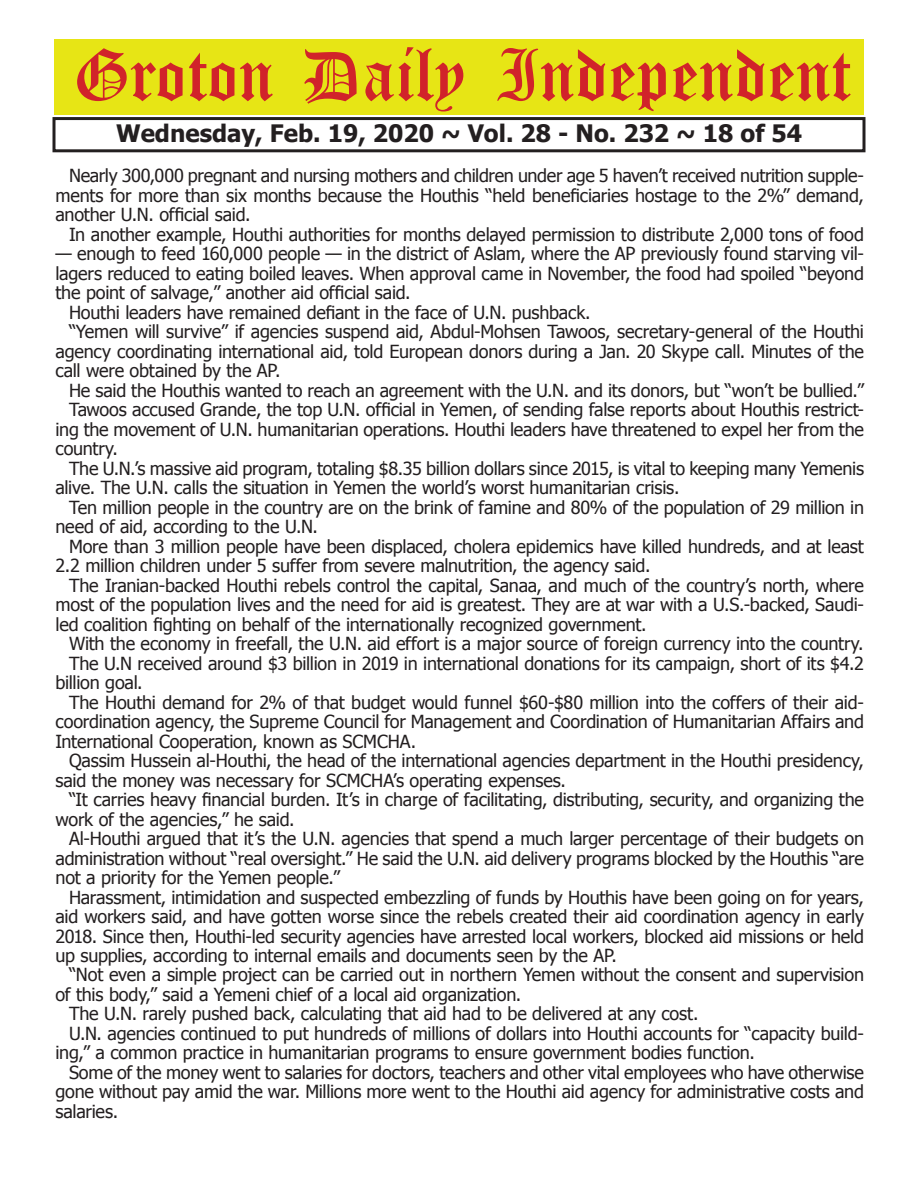
<style>
.page{position:relative;width:918px;height:1188px;background:#fff}
.page>*{position:absolute;margin:0;border:0;box-sizing:border-box;transform-origin:0 0}
.t1{font:54px "Old English Five";color:#d1232a}
.t2{font:700 24px "Tahoma";color:#231f20}
.t3{font:18px/19.5px "Tahoma";letter-spacing:-.01em;color:#231f20;text-align:justify}
</style>
<div class="page">
<div style="left:52px;top:117px;width:814px;height:35px;border:3px solid #231f20"></div>
<div style="left:54px;top:40px;width:810px;height:75px;background:#e7e515"></div>
<h1 class="t1" style="left:73px;top:50px;width:779px">Groton Daily Independent</h1>
<h2 class="t2" style="left:116px;top:116px;width:688px">Wednesday, Feb. 19, 2020 ~ Vol. 28 - No. 232 ~ 18 of 54</h2>
<p class="t3" style="left:56px;top:165px;width:810px;text-indent:14px">Nearly 300,000 pregnant and nursing mothers and children under age 5 haven’t received nutrition supple&shy;ments for more than six months because the Houthis “held beneficiaries hostage to the 2%” demand, another U.N. official said.</p>
<p class="t3" style="left:69px;top:224px;width:796px">In another example, Houthi authorities for months delayed permission to distribute 2,000 tons of food</p>
<p class="t3" style="left:56px;top:243px;width:810px">— enough to feed 160,000 people — in the district of Aslam, where the AP previously found starving vil-</p>
<p class="t3" style="left:56px;top:263px;width:810px">lagers reduced to eating boiled leaves. When approval came in November, the food had spoiled “beyond</p>
<p class="t3" style="left:56px;top:282px;width:357px">the point of salvage,” another aid official said.</p>
<p class="t3" style="left:69px;top:302px;width:523px">Houthi leaders have remained defiant in the face of U.N. pushback.</p>
<p class="t3" style="left:69px;top:321px;width:797px">“Yemen will survive” if agencies suspend aid, Abdul-Mohsen Tawoos, secretary-general of the Houthi</p>
<p class="t3" style="left:56px;top:341px;width:810px">agency coordinating international aid, told European donors during a Jan. 20 Skype call. Minutes of the</p>
<p class="t3" style="left:56px;top:360px;width:226px">call were obtained by the AP.</p>
<p class="t3" style="left:69px;top:380px;width:796px">He said the Houthis wanted to reach an agreement with the U.N. and its donors, but “won’t be bullied.”</p>
<p class="t3" style="left:69px;top:399px;width:796px">Tawoos accused Grande, the top U.N. official in Yemen, of sending false reports about Houthis restrict-</p>
<p class="t3" style="left:56px;top:419px;width:810px">ing the movement of U.N. humanitarian operations. Houthi leaders have threatened to expel her from the</p>
<p class="t3" style="left:56px;top:438px;width:64px">country.</p>
<p class="t3" style="left:69px;top:458px;width:797px">The U.N.’s massive aid program, totaling $8.35 billion dollars since 2015, is vital to keeping many Yemenis</p>
<p class="t3" style="left:56px;top:477px;width:625px">alive. The U.N. calls the situation in Yemen the world’s worst humanitarian crisis.</p>
<p class="t3" style="left:69px;top:497px;width:797px">Ten million people in the country are on the brink of famine and 80% of the population of 29 million in</p>
<p class="t3" style="left:56px;top:516px;width:264px">need of aid, according to the U.N.</p>
<p class="t3" style="left:69px;top:536px;width:796px">More than 3 million people have been displaced, cholera epidemics have killed hundreds, and at least</p>
<p class="t3" style="left:56px;top:555px;width:596px">2.2 million children under 5 suffer from severe malnutrition, the agency said.</p>
<p class="t3" style="left:69px;top:575px;width:797px">The Iranian-backed Houthi rebels control the capital, Sanaa, and much of the country’s north, where</p>
<p class="t3" style="left:56px;top:594px;width:810px">most of the population lives and the need for aid is greatest. They are at war with a U.S.-backed, Saudi-</p>
<p class="t3" style="left:56px;top:613px;width:593px">led coalition fighting on behalf of the internationally recognized government.</p>
<p class="t3" style="left:69px;top:633px;width:796px">With the economy in freefall, the U.N. aid effort is a major source of foreign currency into the country.</p>
<p class="t3" style="left:69px;top:652px;width:797px">The U.N received around $3 billion in 2019 in international donations for its campaign, short of its $4.2</p>
<p class="t3" style="left:56px;top:672px;width:89px">billion goal.</p>
<p class="t3" style="left:69px;top:691px;width:797px">The Houthi demand for 2% of that budget would funnel $60-$80 million into the coffers of their aid-</p>
<p class="t3" style="left:56px;top:711px;width:810px">coordination agency, the Supreme Council for Management and Coordination of Humanitarian Affairs and</p>
<p class="t3" style="left:56px;top:730px;width:362px">International Cooperation, known as SCMCHA.</p>
<p class="t3" style="left:69px;top:750px;width:797px">Qassim Hussein al-Houthi, the head of the international agencies department in the Houthi presidency,</p>
<p class="t3" style="left:56px;top:769px;width:512px">said the money was necessary for SCMCHA’s operating expenses.</p>
<p class="t3" style="left:69px;top:789px;width:797px">“It carries heavy financial burden. It’s in charge of facilitating, distributing, security, and organizing the</p>
<p class="t3" style="left:56px;top:808px;width:241px">work of the agencies,” he said.</p>
<p class="t3" style="left:69px;top:828px;width:797px">Al-Houthi argued that it’s the U.N. agencies that spend a much larger percentage of their budgets on</p>
<p class="t3" style="left:56px;top:847px;width:810px">administration without “real oversight.” He said the U.N. aid delivery programs blocked by the Houthis “are</p>
<p class="t3" style="left:56px;top:867px;width:286px">not a priority for the Yemen people.”</p>
<p class="t3" style="left:69px;top:886px;width:797px">Harassment, intimidation and suspected embezzling of funds by Houthis have been going on for years,</p>
<p class="t3" style="left:56px;top:906px;width:810px">aid workers said, and have gotten worse since the rebels created their aid coordination agency in early</p>
<p class="t3" style="left:56px;top:925px;width:810px">2018. Since then, Houthi-led security agencies have arrested local workers, blocked aid missions or held</p>
<p class="t3" style="left:56px;top:945px;width:563px">up supplies, according to internal emails and documents seen by the AP.</p>
<p class="t3" style="left:69px;top:964px;width:797px">“Not even a simple project can be carried out in northern Yemen without the consent and supervision</p>
<p class="t3" style="left:56px;top:984px;width:467px">of this body,” said a Yemeni chief of a local aid organization.</p>
<p class="t3" style="left:69px;top:1003px;width:631px">The U.N. rarely pushed back, calculating that aid had to be delivered at any cost.</p>
<p class="t3" style="left:69px;top:1023px;width:796px">U.N. agencies continued to put hundreds of millions of dollars into Houthi accounts for “capacity build-</p>
<p class="t3" style="left:56px;top:1042px;width:701px">ing,” a common practice in humanitarian programs to ensure government bodies function.</p>
<p class="t3" style="left:69px;top:1062px;width:796px">Some of the money went to salaries for doctors, teachers and other vital employees who have otherwise</p>
<p class="t3" style="left:56px;top:1081px;width:810px">gone without pay amid the war. Millions more went to the Houthi aid agency for administrative costs and</p>
<p class="t3" style="left:56px;top:1101px;width:64px">salaries.</p>
</div>
